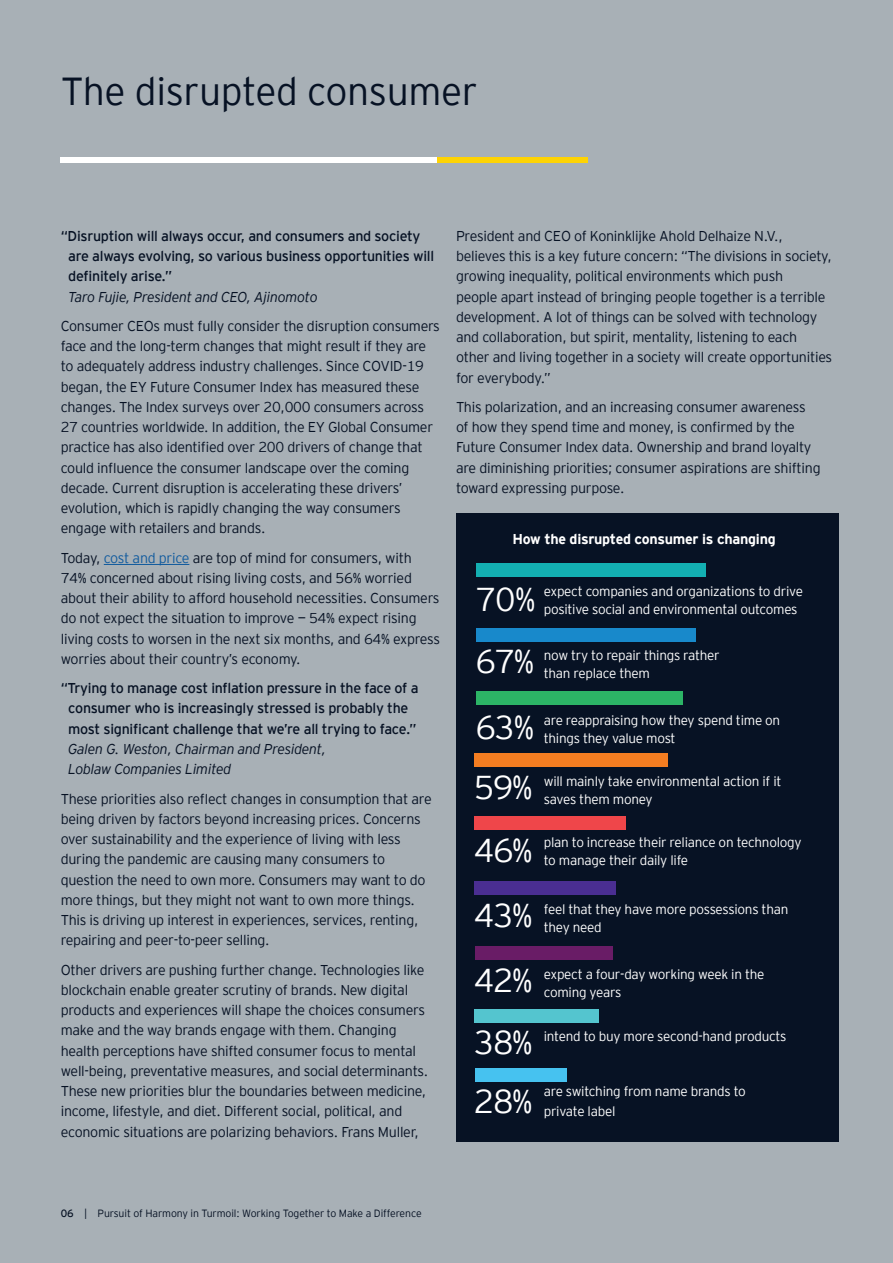
<style>
.page{position:relative;width:893px;height:1263px;background:#a8b0b6}
.page>*{position:absolute;margin:0;border:0;box-sizing:border-box;transform-origin:0 0}
.Headline_1{font:300 39px "EY Interstate";letter-spacing:-.01em;color:#071224}
.Call_out_copy_Large{font:300 33px "EY Interstate";letter-spacing:-.04em;color:#fff}
.Body_copy{font:300 14.25px/20.2px "EY Interstate";letter-spacing:-.02em;color:#071224}
.Body_Quote{font:14.25px/20.2px "EY Interstate";letter-spacing:-.02em;color:#071224}
.Body_copy_headline{font:700 14.25px "EY Interstate";letter-spacing:-.02em;color:#fff}
.Body_copy-2{font:300 13.5px/18px "EY Interstate";letter-spacing:-.02em;color:#fff}
.Document_title_Addit{font:300 10.5px "EY Interstate";letter-spacing:-.01em;color:#071224}
.Page_No_s_Right{font:10.5px "EY Interstate";color:#071224}
.s1{font-weight:300;font-style:italic}
.s2{color:#125b9e}
</style>
<div class="page">
<div style="left:456px;top:513px;width:383px;height:628px;background:#071224"></div>
<div style="left:61px;top:158px;width:376px;height:5px;background:#fff"></div>
<div style="left:437px;top:158px;width:151px;height:5px;background:#fed304"></div>
<hr style="left:104px;top:564px;width:85px;height:1px;background:#125b9e">
<div style="left:476px;top:563px;width:230px;height:14px;background:#13afb2"></div>
<div style="left:476px;top:628px;width:220px;height:13px;background:#1889cb"></div>
<div style="left:476px;top:691px;width:207px;height:13px;background:#2cb466"></div>
<div style="left:475px;top:753px;width:193px;height:13px;background:#f47d21"></div>
<div style="left:475px;top:817px;width:151px;height:13px;background:#ef464a"></div>
<div style="left:475px;top:881px;width:141px;height:14px;background:#4a2e92"></div>
<div style="left:475px;top:946px;width:137px;height:13px;background:#691c66"></div>
<div style="left:475px;top:1010px;width:124px;height:13px;background:#54c5cf"></div>
<div style="left:475px;top:1069px;width:91px;height:13px;background:#46c2f0"></div>
<p class="Headline_1" style="left:61px;top:64px;width:418px">The disrupted consumer</p>
<p class="Body_Quote" style="left:68px;top:225px;width:367px;text-indent:-7px">“Disruption will always occur, and consumers and society are always evolving, so various business opportunities will definitely arise.”<br><span class="s1">Taro Fujie, President and CEO, Ajinomoto</span></p>
<p class="Body_copy" style="left:61px;top:315px;width:381px">Consumer CEOs must fully consider the disruption consumers face and the long‑term changes that might result if they are to adequately address industry challenges. Since COVID‑19 began, the EY Future Consumer Index has measured these changes. The Index surveys over 20,000 consumers across 27 countries worldwide. In addition, the EY Global Consumer practice has also identified over 200 drivers of change that could influence the consumer landscape over the coming decade. Current disruption is accelerating these drivers’ evolution, which is rapidly changing the way consumers engage with retailers and brands.</p>
<p class="Body_copy" style="left:61px;top:547px;width:381px">Today, <span class="s2">cost and price</span> are top of mind for consumers, with 74% concerned about rising living costs, and 56% worried about their ability to afford household necessities. Consumers do not expect the situation to improve — 54% expect rising living costs to worsen in the next six months, and 64% express worries about their country’s economy.</p>
<p class="Body_Quote" style="left:68px;top:677px;width:352px;text-indent:-7px">“Trying to manage cost inflation pressure in the face of a consumer who is increasingly stressed is probably the most significant challenge that we’re all trying to face.” <span class="s1">Galen G. Weston, Chairman and President,<br>Loblaw Companies Limited</span></p>
<p class="Body_copy" style="left:61px;top:787px;width:372px">These priorities also reflect changes in consumption that are being driven by factors beyond increasing prices. Concerns over sustainability and the experience of living with less during the pandemic are causing many consumers to question the need to own more. Consumers may want to do more things, but they might not want to own more things.<br>This is driving up interest in experiences, services, renting, repairing and peer‑to‑peer selling.</p>
<p class="Body_copy" style="left:61px;top:958px;width:369px">Other drivers are pushing further change. Technologies like blockchain enable greater scrutiny of brands. New digital products and experiences will shape the choices consumers make and the way brands engage with them. Changing health perceptions have shifted consumer focus to mental well-being, preventative measures, and social determinants.<br>These new priorities blur the boundaries between medicine, income, lifestyle, and diet. Different social, political, and economic situations are polarizing behaviors. Frans Muller,</p>
<p class="Body_copy" style="left:456px;top:225px;width:378px">President and CEO of Koninklijke Ahold Delhaize N.V., believes this is a key future concern: “The divisions in society, growing inequality, political environments which push<br>people apart instead of bringing people together is a terrible development. A lot of things can be solved with technology and collaboration, but spirit, mentality, listening to each other and living together in a society will create opportunities for everybody.”</p>
<p class="Body_copy" style="left:456px;top:396px;width:366px">This polarization, and an increasing consumer awareness of how they spend time and money, is confirmed by the Future Consumer Index data. Ownership and brand loyalty are diminishing priorities; consumer aspirations are shifting toward expressing purpose.</p>
<p class="Body_copy_headline" style="left:512px;top:528px;width:265px">How the disrupted consumer is changing</p>
<p class="Body_copy-2" style="left:544px;top:581px;width:261px">expect companies and organizations to drive positive social and environmental outcomes</p>
<p class="Body_copy-2" style="left:544px;top:645px;width:177px">now try to repair things rather than replace them</p>
<p class="Body_copy-2" style="left:544px;top:711px;width:238px">are reappraising how they spend time on things they value most</p>
<p class="Body_copy-2" style="left:544px;top:771px;width:239px">will mainly take environmental action if it saves them money</p>
<p class="Body_copy-2" style="left:544px;top:833px;width:259px">plan to increase their reliance on technology to manage their daily life</p>
<p class="Body_copy-2" style="left:544px;top:899px;width:246px">feel that they have more possessions than they need</p>
<p class="Body_copy-2" style="left:544px;top:964px;width:222px">expect a four-day working week in the coming years</p>
<p class="Body_copy-2" style="left:544px;top:1026px;width:244px">intend to buy more second‑hand products</p>
<p class="Call_out_copy_Large" style="left:475px;top:576px;width:62px">70%</p>
<p class="Call_out_copy_Large" style="left:475px;top:638px;width:60px">67%</p>
<p class="Call_out_copy_Large" style="left:475px;top:704px;width:60px">63%</p>
<p class="Call_out_copy_Large" style="left:474px;top:764px;width:60px">59%</p>
<p class="Call_out_copy_Large" style="left:474px;top:827px;width:60px">46%</p>
<p class="Call_out_copy_Large" style="left:474px;top:892px;width:60px">43%</p>
<p class="Call_out_copy_Large" style="left:474px;top:957px;width:60px">42%</p>
<p class="Call_out_copy_Large" style="left:474px;top:1018px;width:60px">38%</p>
<p class="Call_out_copy_Large" style="left:474px;top:1078px;width:60px">28%</p>
<p class="Body_copy-2" style="left:544px;top:1080px;width:204px;line-height:20.2px">are switching from name brands to private label</p>
<p class="Page_No_s_Right" style="left:61px;top:1206px;width:14px">06</p>
<p class="Document_title_Addit" style="left:84px;top:1206px;width:339px">| Pursuit of Harmony in Turmoil: Working Together to Make a Difference</p>
</div>
